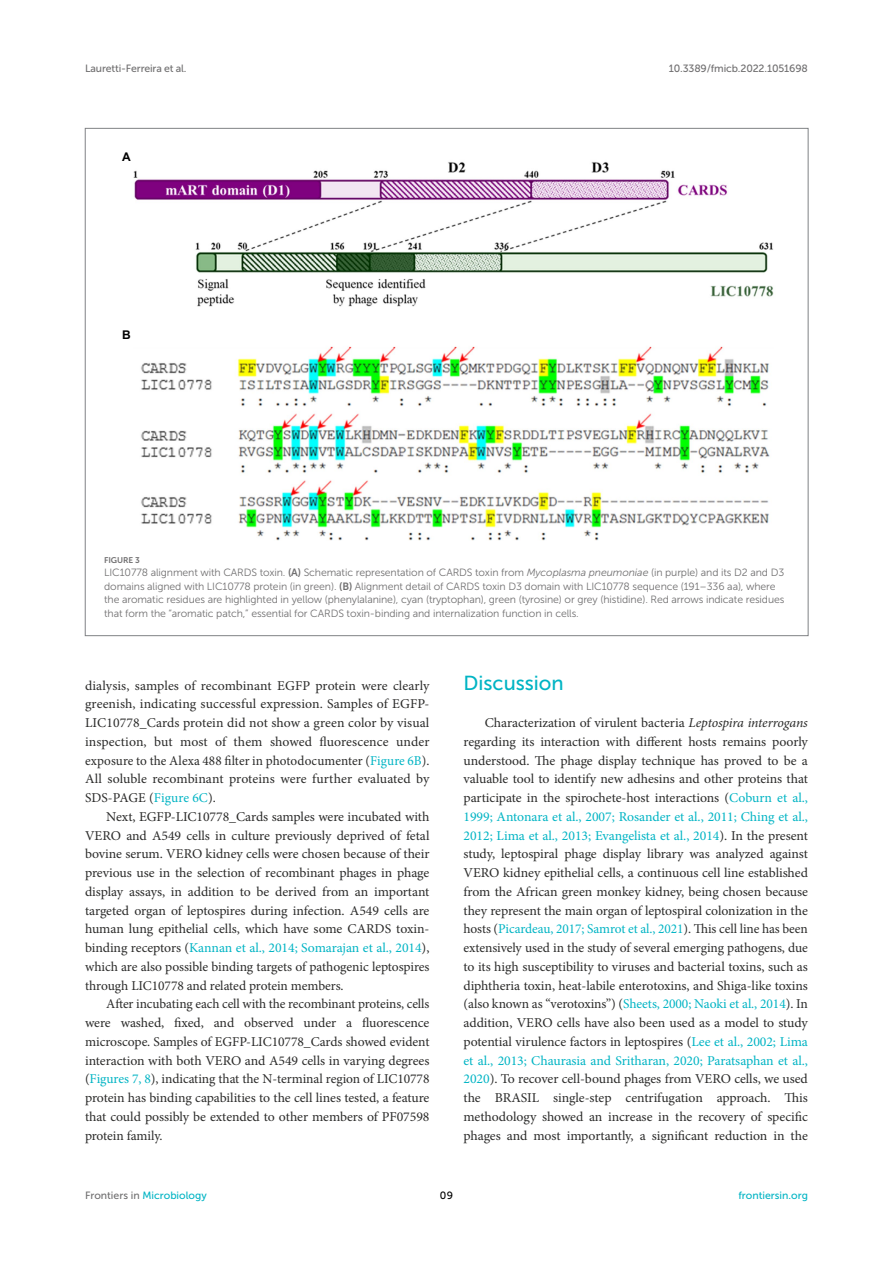
<style>
.page{position:relative;width:893px;height:1263px;background:#fff}
.page>*{position:absolute;margin:0;border:0;box-sizing:border-box;transform-origin:0 0}
.HEAD_1{font:20.25px "Museo Sans 500";color:#00b4c4}
.TEXT_FLUSH{font:13.5px/18.8px "Minion Pro";letter-spacing:-.005em;color:#2b2b2a;text-align:justify}
.TEXT{font:13.5px/18.8px "Minion Pro";letter-spacing:-.005em;color:#2b2b2a;text-align:justify}
.t1{font:700 12px "Arial";color:#000}
.FIG_LEG{font:10.5px/13.5px "Museo Sans 300";letter-spacing:-.01em;color:#706f70}
.t2{font:10.5px "Museo Sans 500";letter-spacing:-.015em;color:#706f70}
.t3{font:10.5px "Museo Sans 500";color:#00b4c4}
.t4{font:10.5px "Museo Sans 500";color:#000}
.FIG_HD{font:8.25px "Museo Sans 700";letter-spacing:-.01em;color:#706f70}
.s1{font-family:"Museo Sans 700"}
.s2{font-style:italic}
.s3{color:#00b4c4}
.s4{color:#706f70}
</style>
<div class="page">
<img style="left:133px;top:162px;width:641px;height:379px">
<p class="t2" style="left:85px;top:63px;width:103px">Lauretti-Ferreira et al.</p>
<p class="t2" style="left:669px;top:63px;width:140px">10.3389/fmicb.2022.1051698</p>
<p class="t1" style="left:122px;top:149px;width:10px">A</p>
<p class="t1" style="left:122px;top:326px;width:10px">B</p>
<p class="FIG_HD" style="left:104px;top:555px;width:37px">FIGURE 3</p>
<p class="FIG_LEG" style="left:104px;top:566px;width:682px">LIC10778 alignment with CARDS toxin. <span class="s1">(A)</span> Schematic representation of CARDS toxin from <span class="s2">Mycoplasma pneumoniae</span> (in purple) and its D2 and D3 domains aligned with LIC10778 protein (in green). <span class="s1">(B)</span> Alignment detail of CARDS toxin D3 domain with LIC10778 sequence (191–336 aa), where the aromatic residues are highlighted in yellow (phenylalanine), cyan (tryptophan), green (tyrosine) or grey (histidine). Red arrows indicate residues that form the “aromatic patch,” essential for CARDS toxin-binding and internalization function in cells.</p>
<p class="TEXT_FLUSH" style="left:85px;top:676px;width:346px">dialysis, samples of recombinant EGFP protein were clearly greenish, indicating successful expression. Samples of EGFP-LIC10778_Cards protein did not show a green color by visual inspection, but most of them showed fluorescence under exposure to the Alexa 488 filter in photodocumenter (<span class="s3">Figure 6B</span>).<br>All soluble recombinant proteins were further evaluated by SDS-PAGE (<span class="s3">Figure 6C</span>).</p>
<p class="TEXT" style="left:85px;top:807px;width:346px;text-indent:21px">Next, EGFP-LIC10778_Cards samples were incubated with VERO and A549 cells in culture previously deprived of fetal bovine serum. VERO kidney cells were chosen because of their previous use in the selection of recombinant phages in phage display assays, in addition to be derived from an important targeted organ of leptospires during infection. A549 cells are human lung epithelial cells, which have some CARDS toxin&shy;binding receptors (<span class="s3">Kannan et al., 2014; Somarajan et al., 2014</span>), which are also possible binding targets of pathogenic leptospires through LIC10778 and related protein members.</p>
<p class="TEXT" style="left:85px;top:995px;width:346px;text-indent:21px">After incubating each cell with the recombinant proteins, cells were washed, fixed, and observed under a fluorescence microscope. Samples of EGFP-LIC10778_Cards showed evident interaction with both VERO and A549 cells in varying degrees (<span class="s3">Figures 7, 8</span>), indicating that the N-terminal region of LIC10778 protein has binding capabilities to the cell lines tested, a feature that could possibly be extended to other members of PF07598 protein family.</p>
<p class="HEAD_1" style="left:463px;top:671px;width:102px">Discussion</p>
<p class="TEXT_FLUSH" style="left:463px;top:713px;width:346px;text-indent:21px">Characterization of virulent bacteria <span class="s2">Leptospira interrogans </span>regarding its interaction with different hosts remains poorly understood. The phage display technique has proved to be a valuable tool to identify new adhesins and other proteins that participate in the spirochete-host interactions (<span class="s3">Coburn et al., 1999; Antonara et al., 2007; Rosander et al., 2011; Ching et al., 2012; Lima et al., 2013; Evangelista et al., 2014</span>). In the present study, leptospiral phage display library was analyzed against VERO kidney epithelial cells, a continuous cell line established from the African green monkey kidney, being chosen because they represent the main organ of leptospiral colonization in the hosts (<span class="s3">Picardeau, 2017; Samrot et al., 2021</span>). This cell line has been extensively used in the study of several emerging pathogens, due to its high susceptibility to viruses and bacterial toxins, such as diphtheria toxin, heat-labile enterotoxins, and Shiga-like toxins (also known as “verotoxins”) (<span class="s3">Sheets, 2000; Naoki et al., 2014</span>). In addition, VERO cells have also been used as a model to study potential virulence factors in leptospires (<span class="s3">Lee et al., 2002; Lima et al., 2013; Chaurasia and Sritharan, 2020; Paratsaphan et al., 2020</span>). To recover cell-bound phages from VERO cells, we used the BRASIL single-step centrifugation approach. This methodology showed an increase in the recovery of specific phages and most importantly, a significant reduction in the</p>
<p class="t3" style="left:85px;top:1190px;width:123px"><span class="s4">Frontiers in</span> Microbiology</p>
<p class="t4" style="left:440px;top:1190px;width:15px">09</p>
<p class="t3" style="left:738px;top:1190px;width:71px">frontiersin.org</p>
</div>
